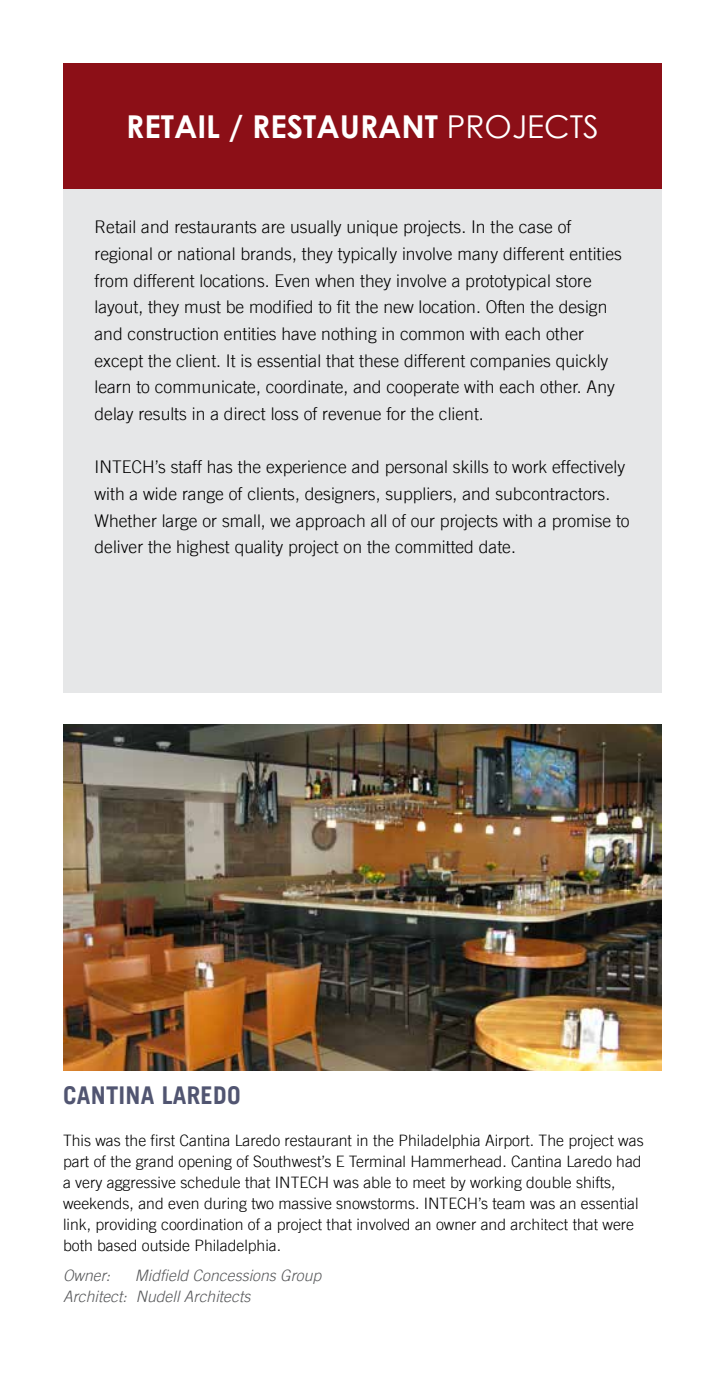
<style>
.page{position:relative;width:725px;height:1386px;background:#fff}
.page>*{position:absolute;margin:0;border:0;box-sizing:border-box;transform-origin:0 0}
.t1{font:700 31.5px "Century Gothic";color:#fff}
.t2{font:700 24.5px "Trade Gothic";letter-spacing:.01em;color:#515571}
.t3{font:300 17.5px/26.6px "Trade Gothic";color:#000}
.t4{font:300 15.75px/21px "Trade Gothic";color:#000}
.t5{font:italic 300 15.75px/21px "Trade Gothic";color:#58595b}
.s1{font-weight:400}
</style>
<div class="page">
<div style="left:63px;top:63px;width:599px;height:630px;background:#e6e7e8"></div>
<img style="left:63px;top:724px;width:599px;height:347px">
<div style="left:63px;top:63px;width:599px;height:126px;background:#8c0f17"></div>
<h1 class="t1" style="left:126px;top:102px;width:474px">RETAIL / RESTAURANT <span class="s1">PROJECTS</span></h1>
<p class="t3" style="left:94px;top:213px;width:528px">Retail and restaurants are usually unique projects. In the case of regional or national brands, they typically involve many different entities from different locations. Even when they involve a prototypical store layout, they must be modified to fit the new location. Often the design and construction entities have nothing in common with each other except the client. It is essential that these different companies quickly learn to communicate, coordinate, and cooperate with each other. Any delay results in a direct loss of revenue for the client.</p>
<p class="t3" style="left:94px;top:454px;width:536px">INTECH’s staff has the experience and personal skills to work effectively with a wide range of clients, designers, suppliers, and subcontractors.<br>Whether large or small, we approach all of our projects with a promise to deliver the highest quality project on the committed date.</p>
<h2 class="t2" style="left:63px;top:1081px;width:179px">CANTINA LAREDO</h2>
<p class="t4" style="left:63px;top:1130px;width:582px">This was the first Cantina Laredo restaurant in the Philadelphia Airport. The project was part of the grand opening of Southwest’s E Terminal Hammerhead. Cantina Laredo had a very aggressive schedule that INTECH was able to meet by working double shifts, weekends, and even during two massive snowstorms. INTECH’s team was an essential link, providing coordination of a project that involved an owner and architect that were both based outside Philadelphia.</p>
<p class="t5" style="left:63px;top:1265px;width:49px">Owner:</p>
<p class="t5" style="left:63px;top:1265px;width:260px;text-indent:72px">Midfield Concessions Group<br>Architect: Nudell Architects</p>
</div>
